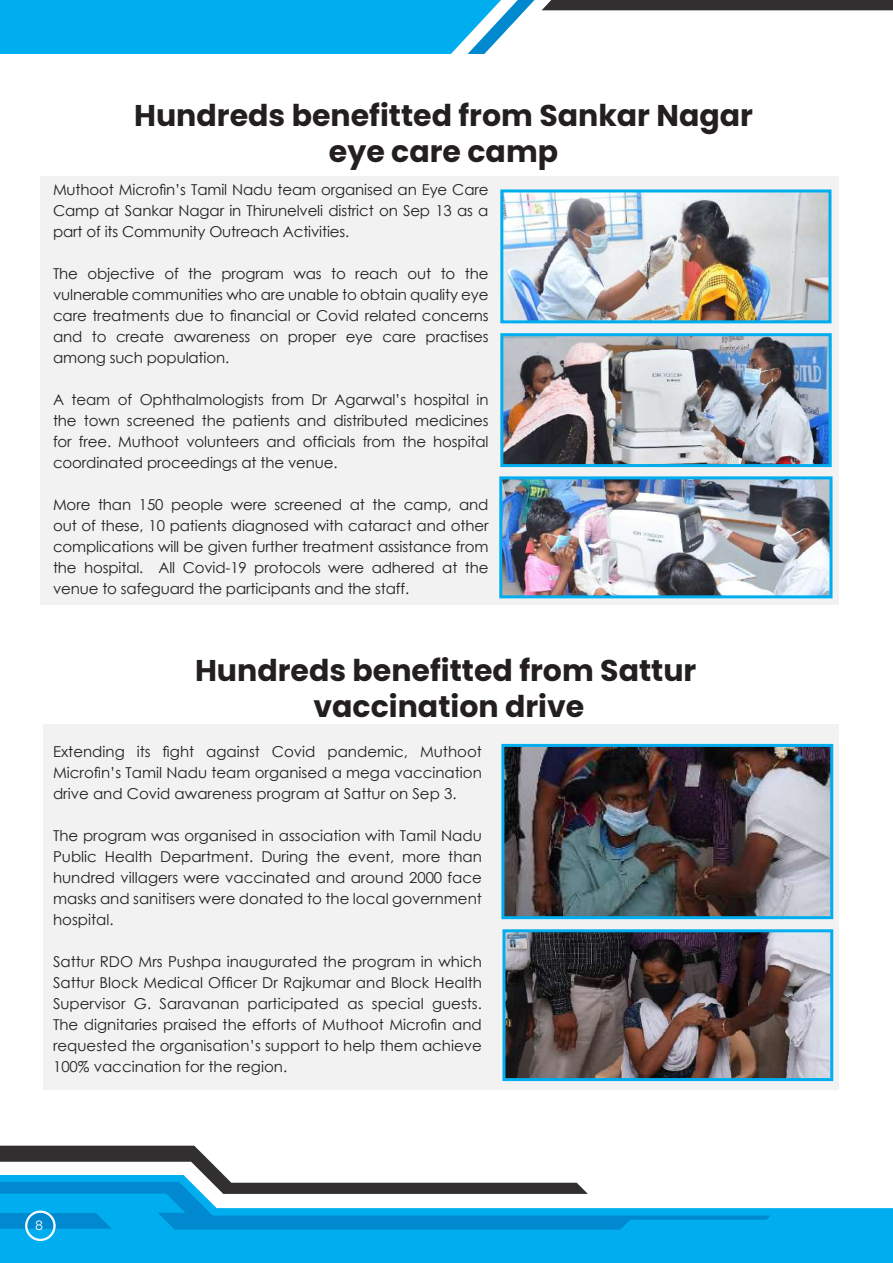
<style>
.page{position:relative;width:893px;height:1263px;background:#fff}
.page>*{position:absolute;margin:0;border:0;box-sizing:border-box;transform-origin:0 0}
.t1{font:700 30px/36px "Poppins";color:#231f20;text-align:center}
.t2{font:15px/21px "Century Gothic";letter-spacing:-.01em;color:#231f20;text-align:justify}
.t3{font:13.5px "Raleway";color:#fff}
</style>
<div class="page">
<div style="left:0;top:1208px;width:893px;height:55px;background:#00aeef"></div>
<svg style="left:0;top:1146px;width:771px;height:83px"></svg>
<div style="left:26px;top:1211px;width:29px;height:30px;border:1px solid #fff;border-radius:50%"></div>
<div style="left:26px;top:1211px;width:29px;height:29px;border:1px solid #fff;border-radius:50%"></div>
<div style="left:27px;top:1212px;width:27px;height:27px;border:1px solid #fff;border-radius:50%"></div>
<div style="left:542px;top:0;width:351px;height:10px;background:#312f30"></div>
<svg style="left:0;top:0;width:534px;height:54px;background:#13b3ef"></svg>
<div style="left:44px;top:724px;width:795px;height:365px;background:#f2f2f2"></div>
<div style="left:41px;top:177px;width:798px;height:428px;background:#f2f2f2"></div>
<img style="left:504px;top:193px;width:323px;height:126px">
<div style="left:500px;top:189px;width:331px;height:134px;border:3px solid #00aeef"></div>
<img style="left:504px;top:337px;width:324px;height:126px">
<div style="left:500px;top:333px;width:332px;height:134px;border:3px solid #00aeef"></div>
<img style="left:499px;top:476px;width:334px;height:123px">
<img style="left:505px;top:748px;width:324px;height:167px">
<div style="left:501px;top:744px;width:332px;height:175px;border:3px solid #00aeef"></div>
<img style="left:506px;top:933px;width:323px;height:144px">
<div style="left:502px;top:929px;width:331px;height:152px;border:3px solid #00aeef"></div>
<h1 class="t1" style="left:134px;top:97px;width:620px">Hundreds benefitted from Sankar Nagar eye care camp</h1>
<p class="t2" style="left:53px;top:179px;width:437px">Muthoot Microfin’s Tamil Nadu team organised an Eye Care Camp at Sankar Nagar in Thirunelveli district on Sep 13 as a part of its Community Outreach Activities.</p>
<p class="t2" style="left:53px;top:263px;width:437px">The objective of the program was to reach out to the vulnerable communities who are unable to obtain quality eye care treatments due to financial or Covid related concerns and to create awareness on proper eye care practises among such population.</p>
<p class="t2" style="left:53px;top:389px;width:437px">A team of Ophthalmologists from Dr Agarwal’s hospital in the town screened the patients and distributed medicines for free. Muthoot volunteers and officials from the hospital coordinated proceedings at the venue.</p>
<p class="t2" style="left:53px;top:494px;width:437px">More than 150 people were screened at the camp, and out of these, 10 patients diagnosed with cataract and other complications will be given further treatment assistance from the hospital. All Covid-19 protocols were adhered at the venue to safeguard the participants and the staff.</p>
<h1 class="t1" style="left:195px;top:652px;width:503px">Hundreds benefitted from Sattur vaccination drive</h1>
<p class="t2" style="left:53px;top:740px;width:430px">Extending its fight against Covid pandemic, Muthoot Microfin’s Tamil Nadu team organised a mega vaccination drive and Covid awareness program at Sattur on Sep 3.</p>
<p class="t2" style="left:53px;top:824px;width:430px">The program was organised in association with Tamil Nadu Public Health Department. During the event, more than hundred villagers were vaccinated and around 2000 face masks and sanitisers were donated to the local government hospital.</p>
<p class="t2" style="left:53px;top:950px;width:430px">Sattur RDO Mrs Pushpa inaugurated the program in which Sattur Block Medical Officer Dr Rajkumar and Block Health Supervisor G. Saravanan participated as special guests.<br>The dignitaries praised the efforts of Muthoot Microfin and requested the organisation’s support to help them achieve 100% vaccination for the region.</p>
<p class="t3" style="left:35px;top:1218px;width:10px">8</p>
</div>
